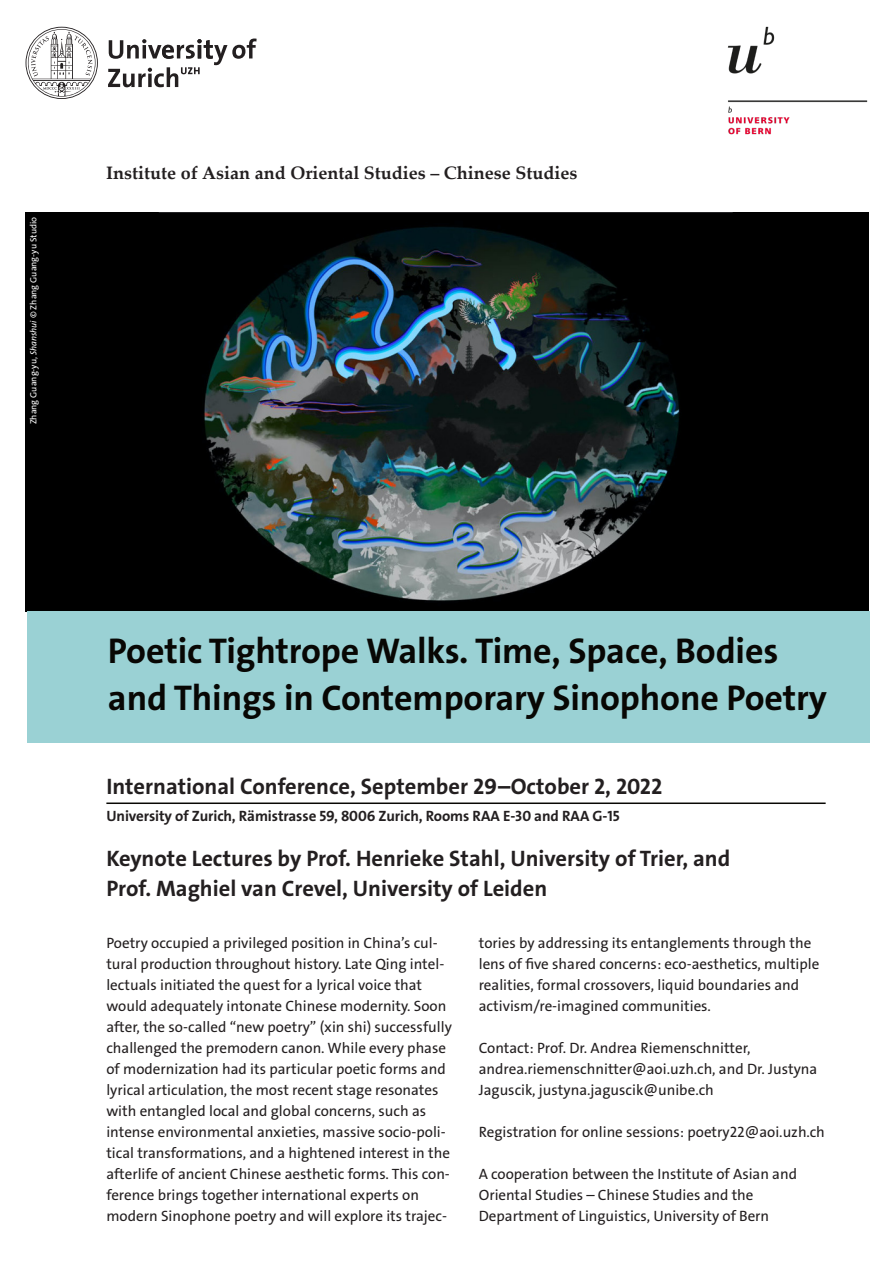
<style>
.page{position:relative;width:894px;height:1263px;background:#fff}
.page>*{position:absolute;margin:0;border:0;box-sizing:border-box;transform-origin:0 0}
.t1{font:36px/46.5px "The Sans LP7 Bld";letter-spacing:-.005em;color:#080704}
.t2{font:22.5px/30px "The Sans LP7 Bld";color:#231f20}
.t3{font:700 18px "Palatino Linotype";color:#231f20}
.t4{font:15px/21px "The Sans LP5 Plain";color:#231f20}
.t5{font:15px "The Sans LP7 Bld";letter-spacing:-.005em;color:#231f20}
.t6{font:9px "The Sans LP5 Plain";color:#fff}
.s1{font-family:"The Sans LP5 Plain IT"}
</style>
<div class="page">
<img style="left:26px;top:213px;width:841px;height:398px">
<div style="left:27px;top:611px;width:842px;height:132px;background:#9ad1d4"></div>
<svg style="left:26px;top:27px;width:230px;height:72px"></svg>
<img style="left:727px;top:26px;width:141px;height:109px">
<hr style="left:106px;top:802px;width:719px;height:2px;background:#080704">
<p class="t6" style="left:30px;top:424px;width:209px;rotate:-90deg">Zhang Guang-yu, <span class="s1">Shanshui</span> © Zhang Guang-yu Studio</p>
<p class="t3" style="left:106px;top:166px;width:472px">Institute of Asian and Oriental Studies – Chinese Studies</p>
<h1 class="t1" style="left:108px;top:631px;width:720px">Poetic Tightrope Walks. Time, Space, Bodies and Things in Contemporary Sinophone Poetry</h1>
<h2 class="t2" style="left:106px;top:773px;width:557px">International Conference, September 29–October 2, 2022</h2>
<p class="t5" style="left:106px;top:810px;width:514px">University of Zurich, Rämistrasse 59, 8006 Zurich, Rooms RAA E-30 and RAA G-15</p>
<h2 class="t2" style="left:106px;top:845px;width:625px">Keynote Lectures by Prof. Henrieke Stahl, University of Trier, and<br>Prof. Maghiel van Crevel, University of Leiden</h2>
<p class="t4" style="left:106px;top:933px;width:347px">Poetry occupied a privileged position in China’s cul&shy;tural production throughout history. Late Qing intel&shy;lectuals initiated the quest for a lyrical voice that would adequately intonate Chinese modernity. Soon after, the so-called “new poetry” (xin shi) successfully challenged the premodern canon. While every phase of modernization had its particular poetic forms and lyrical articulation, the most recent stage resonates with entangled local and global concerns, such as intense environmental anxieties, massive socio-poli&shy;tical transformations, and a hightened interest in the afterlife of ancient Chinese aesthetic forms. This con&shy;ference brings together international experts on modern Sinophone poetry and will explore its trajec-</p>
<p class="t4" style="left:478px;top:933px;width:342px">tories by addressing its entanglements through the lens of five shared concerns: eco-aesthetics, multiple realities, formal crossovers, liquid boundaries and activism/re-imagined communities.</p>
<p class="t4" style="left:478px;top:1038px;width:340px">Contact: Prof. Dr. Andrea Riemenschnitter, andrea.riemenschnitter@aoi.uzh.ch, and Dr. Justyna<br>Jaguscik, justyna.jaguscik@unibe.ch</p>
<p class="t4" style="left:478px;top:1122px;width:347px">Registration for online sessions: poetry22@aoi.uzh.ch</p>
<p class="t4" style="left:478px;top:1164px;width:320px">A cooperation between the Institute of Asian and<br>Oriental Studies – Chinese Studies and the<br>Department of Linguistics, University of Bern</p>
</div>
